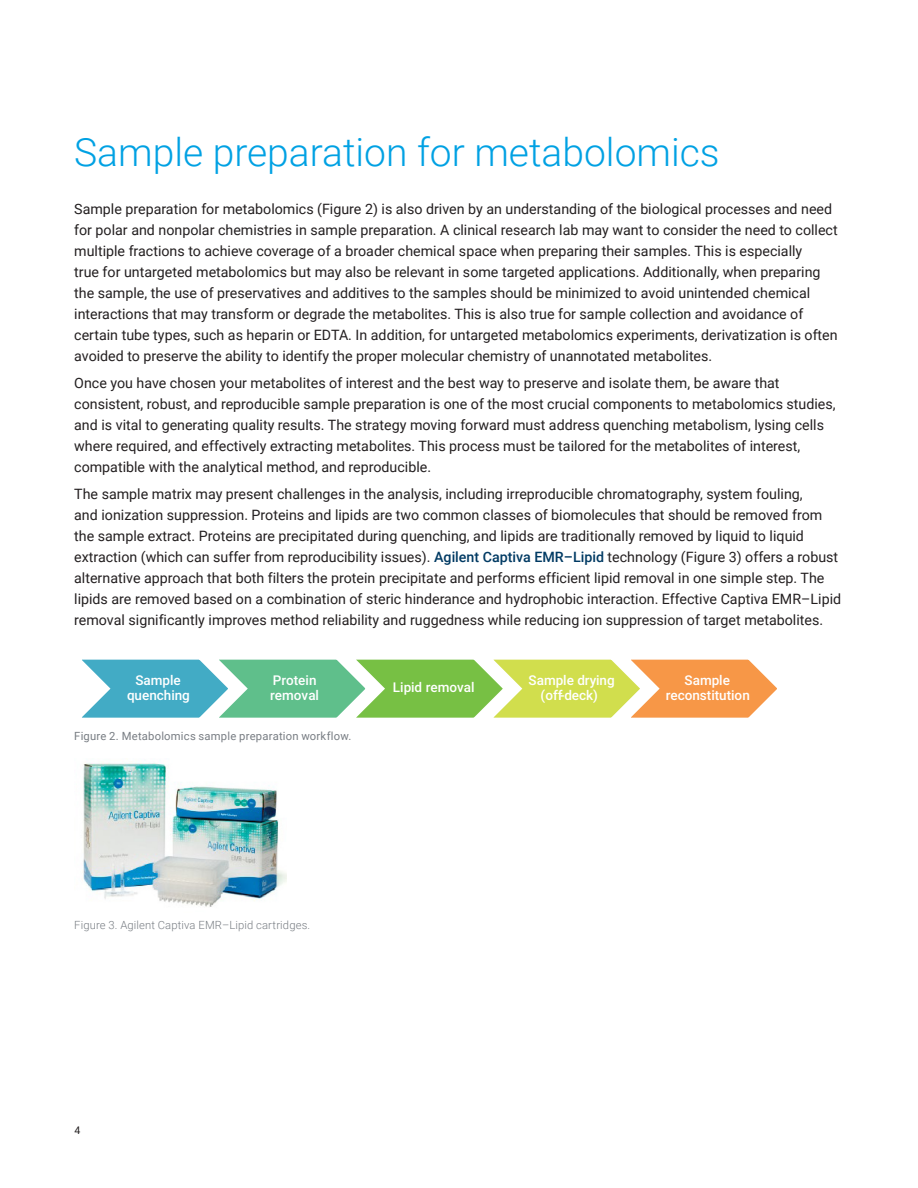
<style>
.page{position:relative;width:918px;height:1188px;background:#fff}
.page>*{position:absolute;margin:0;border:0;box-sizing:border-box;transform-origin:0 0}
.BROCHURE_headline_bl{font:300 39px "Roboto";color:#00a1e3}
.BROCHURE_text_black{font:14.25px/21px "Roboto";color:#231f20}
.t1{font:500 13.5px/15px "Roboto";color:#fff;text-align:center}
.BROCHURE_caption_gra{font:11.25px "Roboto";letter-spacing:.02em;color:#787d83}
.BROCHURE_caption_gra-2{font:300 11.25px "Roboto";letter-spacing:.01em;color:#787d83}
.t2{font:10.5px "Roboto";color:#231f20}
.s1{font-weight:500;color:#003a63}
</style>
<div class="page">
<img style="left:83px;top:763px;width:204px;height:144px">
<svg style="left:82px;top:659px;width:695px;height:59px;background:#a5c586"></svg>
<p class="BROCHURE_headline_bl" style="left:74px;top:125px;width:647px">Sample preparation for metabolomics</p>
<p class="BROCHURE_text_black" style="left:74px;top:198px;width:765px">Sample preparation for metabolomics (Figure 2) is also driven by an understanding of the biological processes and need for polar and nonpolar chemistries in sample preparation. A clinical research lab may want to consider the need to collect multiple fractions to achieve coverage of a broader chemical space when preparing their samples. This is especially<br>true for untargeted metabolomics but may also be relevant in some targeted applications. Additionally, when preparing the sample, the use of preservatives and additives to the samples should be minimized to avoid unintended chemical interactions that may transform or degrade the metabolites. This is also true for sample collection and avoidance of certain tube types, such as heparin or EDTA. In addition, for untargeted metabolomics experiments, derivatization is often avoided to preserve the ability to identify the proper molecular chemistry of unannotated metabolites.</p>
<p class="BROCHURE_text_black" style="left:74px;top:372px;width:763px">Once you have chosen your metabolites of interest and the best way to preserve and isolate them, be aware that consistent, robust, and reproducible sample preparation is one of the most crucial components to metabolomics studies, and is vital to generating quality results. The strategy moving forward must address quenching metabolism, lysing cells where required, and effectively extracting metabolites. This process must be tailored for the metabolites of interest, compatible with the analytical method, and reproducible.</p>
<p class="BROCHURE_text_black" style="left:74px;top:483px;width:768px">The sample matrix may present challenges in the analysis, including irreproducible chromatography, system fouling,<br>and ionization suppression. Proteins and lipids are two common classes of biomolecules that should be removed from the sample extract. Proteins are precipitated during quenching, and lipids are traditionally removed by liquid to liquid extraction (which can suffer from reproducibility issues). <span class="s1">Agilent Captiva EMR–Lipid</span> technology (Figure 3) offers a robust alternative approach that both filters the protein precipitate and performs efficient lipid removal in one simple step. The lipids are removed based on a combination of steric hinderance and hydrophobic interaction. Effective Captiva EMR–Lipid removal significantly improves method reliability and ruggedness while reducing ion suppression of target metabolites.</p>
<p class="t1" style="left:127px;top:672px;width:64px">Sample quenching</p>
<p class="t1" style="left:270px;top:672px;width:50px;text-align:left">Protein removal</p>
<p class="t1" style="left:393px;top:680px;width:83px">Lipid removal</p>
<p class="t1" style="left:529px;top:672px;width:88px">Sample drying (off-deck)</p>
<p class="t1" style="left:666px;top:672px;width:86px">Sample reconstitution</p>
<p class="BROCHURE_caption_gra" style="left:74px;top:728px;width:279px">Figure 2. Metabolomics sample preparation workflow.</p>
<p class="BROCHURE_caption_gra-2" style="left:74px;top:917px;width:238px">Figure 3. Agilent Captiva EMR–Lipid cartridges.</p>
<p class="t2" style="left:75px;top:1123px;width:7px">4</p>
</div>
